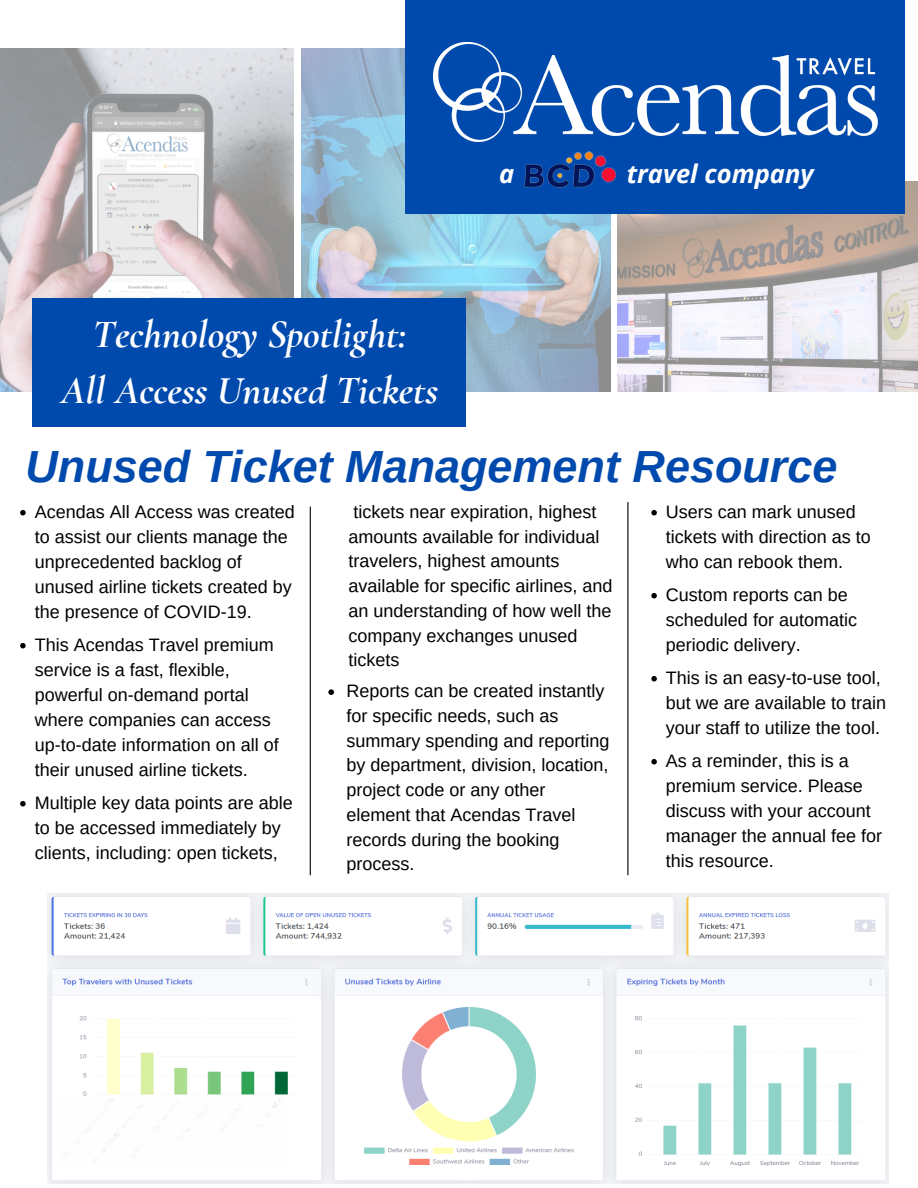
<style>
.page{position:relative;width:918px;height:1188px;background:#fff}
.page>*{position:absolute;margin:0;border:0;box-sizing:border-box;transform-origin:0 0}
.t1{font:italic 700 45px "Arimo";color:#004aad}
.t2{font:italic 700 40.5px/56.2px "Cormorant Garamond";color:#fff;text-align:center}
.t3{font:italic 700 25.5px "Open Sans";color:#fff}
.t4{font:18px/25px "Arimo";color:#000}
</style>
<div class="page">
<img style="left:301px;top:49px;width:310px;height:343px">
<img style="left:618px;top:181px;width:300px;height:211px">
<div style="left:406px;top:0;width:499px;height:214px;background:#004aad"></div>
<img style="left:434px;top:42px;width:443px;height:99px">
<hr style="left:310px;top:507px;width:1px;height:368px;background:#000">
<img style="left:525px;top:151px;width:92px;height:37px">
<img style="left:0;top:49px;width:294px;height:343px">
<div style="left:33px;top:298px;width:433px;height:129px;background:#004aad"></div>
<hr style="left:627px;top:502px;width:1px;height:373px;background:#000">
<img style="left:47px;top:893px;width:842px;height:291px">
<svg style="left:20px;top:510px;width:6px;height:5px"></svg>
<svg style="left:20px;top:643px;width:6px;height:5px"></svg>
<svg style="left:20px;top:801px;width:6px;height:5px"></svg>
<svg style="left:328px;top:689px;width:6px;height:6px"></svg>
<svg style="left:651px;top:510px;width:6px;height:5px"></svg>
<svg style="left:651px;top:593px;width:6px;height:5px"></svg>
<svg style="left:651px;top:676px;width:6px;height:5px"></svg>
<svg style="left:651px;top:759px;width:6px;height:5px"></svg>
<h2 class="t2" style="left:61px;top:306px;width:379px">Technology Spotlight:<br>All Access Unused Tickets</h2>
<h3 class="t3" style="left:499px;top:155px;width:17px">a</h3>
<h3 class="t3" style="left:627px;top:155px;width:188px">travel company</h3>
<h1 class="t1" style="left:25px;top:441px;width:814px">Unused Ticket Management Resource</h1>
<p class="t4" style="left:35px;top:500px;width:262px">Acendas All Access was created to assist our clients manage the unprecedented backlog of unused airline tickets created by the presence of COVID-19.</p>
<p class="t4" style="left:35px;top:633px;width:246px">This Acendas Travel premium service is a fast, flexible, powerful on-demand portal where companies can access up-to-date information on all of their unused airline tickets.</p>
<p class="t4" style="left:35px;top:791px;width:260px">Multiple key data points are able to be accessed immediately by clients, including: open tickets,</p>
<p class="t4" style="left:349px;top:499px;width:265px">tickets near expiration, highest amounts available for individual travelers, highest amounts available for specific airlines, and an understanding of how well the company exchanges unused tickets</p>
<p class="t4" style="left:666px;top:500px;width:207px">Users can mark unused tickets with direction as to who can rebook them.</p>
<p class="t4" style="left:666px;top:583px;width:193px">Custom reports can be scheduled for automatic periodic delivery.</p>
<p class="t4" style="left:666px;top:666px;width:222px">This is an easy-to-use tool, but we are available to train your staff to utilize the tool.</p>
<p class="t4" style="left:666px;top:749px;width:218px">As a reminder, this is a premium service. Please discuss with your account manager the annual fee for this resource.</p>
<p class="t4" style="left:347px;top:679px;width:265px">Reports can be created instantly for specific needs, such as summary spending and reporting by department, division, location, project code or any other element that Acendas Travel records during the booking process.</p>
</div>
